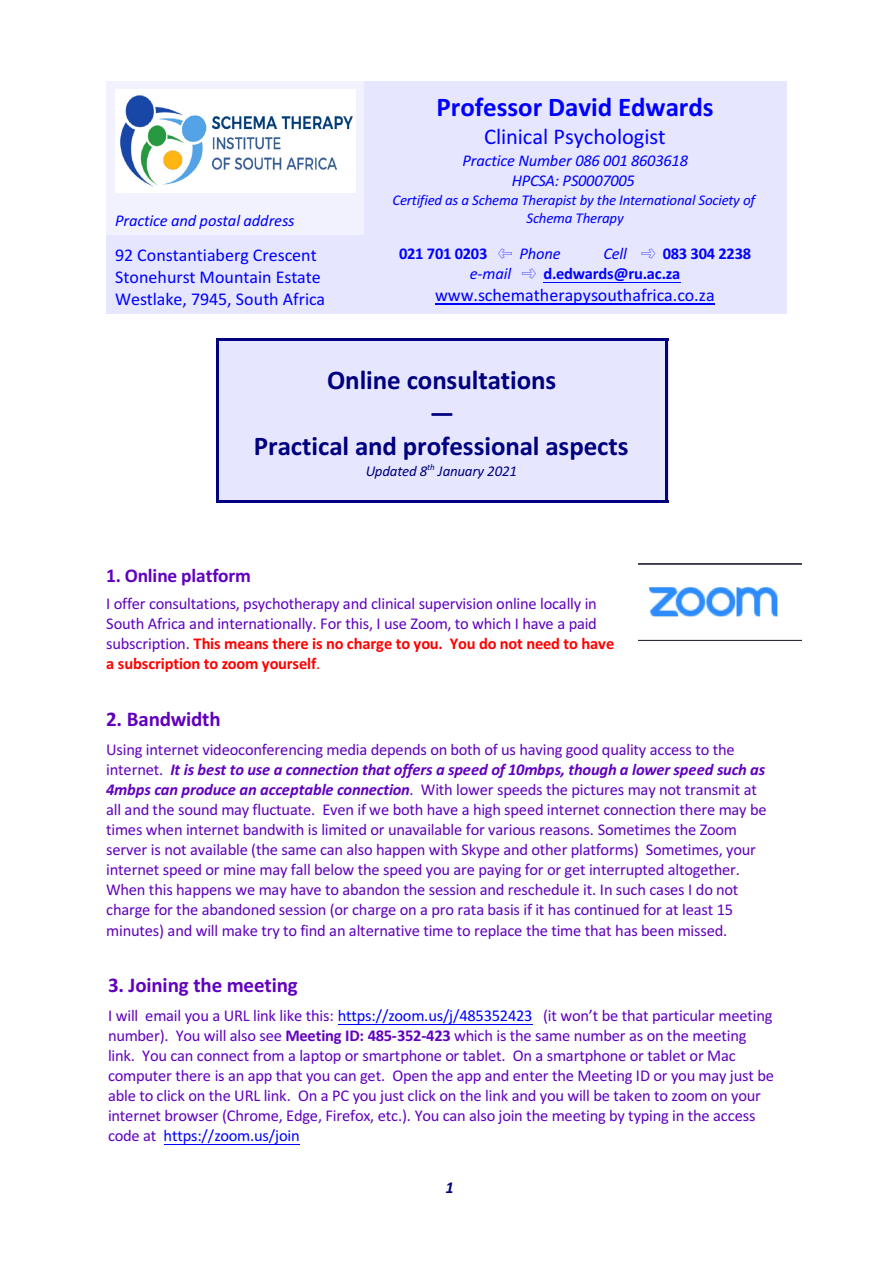
<style>
.page{position:relative;width:893px;height:1263px;background:#fff}
.page>*{position:absolute;margin:0;border:0;box-sizing:border-box;transform-origin:0 0}
.t1{font:700 27px/33px "Calibri";letter-spacing:-.005em;color:#000080;text-align:center}
.t2{font:700 27px "Calibri";color:#00f}
.t3{font:22.5px "Calibri";letter-spacing:-.005em;color:#00f}
.t4{font:700 21px "Calibri";letter-spacing:-.01em;color:#6100bf}
.t5{font:700 19.5px "Calibri";letter-spacing:-.01em;color:#6100bf}
.t6{font:18px/21.9px "Calibri";color:#00f}
.t7{font:16.5px/20.1px "Calibri";letter-spacing:-.01em;color:#6100bf}
.t8{font:italic 16.5px/20.1px "Calibri";letter-spacing:-.01em;color:#00f;text-align:center}
.t9{font:700 16.5px "Calibri";letter-spacing:-.015em;color:#00f}
.t10{font:italic 700 16.5px "Calibri";color:#000080}
.t11{font:italic 15px/18.3px "Calibri";letter-spacing:-.015em;color:#00f;text-align:center}
.t12{font:italic 15px "Calibri";letter-spacing:-.015em;color:#000080}
.s1{font-weight:700;color:#f00}
.s2{color:#f00}
.s3{font-weight:700;font-style:italic}
.s4{color:#00f}
.s5{font-weight:700}
</style>
<div class="page">
<div style="left:106px;top:81px;width:258px;height:154px;background:#f2f2ff"></div>
<div style="left:364px;top:81px;width:422px;height:154px;background:#e6e6ff"></div>
<div style="left:106px;top:235px;width:258px;height:78px;background:#e6e6ff"></div>
<div style="left:364px;top:235px;width:422px;height:78px;background:#e6e6ff"></div>
<div style="left:216px;top:339px;width:452px;height:163px;background:#e6e6ff"></div>
<hr style="left:216px;top:339px;width:2px;height:163px;background:#000080">
<hr style="left:666px;top:339px;width:2px;height:163px;background:#000080">
<hr style="left:216px;top:339px;width:452px;height:2px;background:#000080">
<hr style="left:216px;top:500px;width:452px;height:2px;background:#000080">
<img style="left:115px;top:90px;width:241px;height:103px">
<img style="left:639px;top:564px;width:162px;height:77px">
<hr style="left:543px;top:282px;width:137px;height:1px;background:#00f">
<hr style="left:435px;top:303px;width:280px;height:2px;background:#00f">
<hr style="left:338px;top:1023px;width:194px;height:1px;background:#00f">
<hr style="left:164px;top:1144px;width:135px;height:1px;background:#00f">
<p class="t8" style="left:115px;top:212px;width:181px">Practice and postal address</p>
<h1 class="t2" style="left:436px;top:96px;width:278px">Professor David Edwards</h1>
<h2 class="t3" style="left:484px;top:127px;width:183px">Clinical Psychologist</h2>
<p class="t8" style="left:463px;top:152px;width:227px">Practice Number 086 001 8603618<br>HPCSA: PS0007005</p>
<p class="t11" style="left:392px;top:192px;width:364px">Certified as a Schema Therapist by the International Society of<br>Schema Therapy</p>
<p class="t6" style="left:115px;top:245px;width:212px">92 Constantiaberg Crescent<br>Stonehurst Mountain Estate<br>Westlake, 7945, South Africa</p>
<p class="t9" style="left:399px;top:247px;width:90px">021 701 0203</p>
<p class="t8" style="left:519px;top:245px;width:43px">Phone</p>
<p class="t8" style="left:603px;top:245px;width:25px">Cell</p>
<p class="t9" style="left:663px;top:247px;width:90px">083 304 2238</p>
<p class="t8" style="left:470px;top:265px;width:43px">e-mail</p>
<p class="t9" style="left:543px;top:267px;width:138px">d.edwards@ru.ac.za</p>
<p class="t6" style="left:435px;top:286px;width:281px">www.schematherapysouthafrica.co.za</p>
<h1 class="t1" style="left:254px;top:365px;width:376px">Online consultations<br>—<br>Practical and professional aspects</h1>
<p class="t12" style="left:366px;top:465px;width:153px">Updated 8<sup>th</sup> January 2021</p>
<p class="t5" style="left:106px;top:567px;width:146px">1. Online platform</p>
<p class="t7" style="left:106px;top:595px;width:510px">I offer consultations, psychotherapy and clinical supervision online locally in South Africa and internationally. For this, I use Zoom, to which I have a paid subscription. <span class="s1">This means there is no charge to you. You do not need to have a subscription to zoom yourself</span><span class="s2">.</span></p>
<p class="t4" style="left:106px;top:710px;width:116px">2. Bandwidth</p>
<p class="t7" style="left:106px;top:741px;width:662px">Using internet videoconferencing media depends on both of us having good quality access to the internet. <span class="s3">It is best to use a connection that offers a speed of 10mbps, though a lower speed such as 4mbps can produce an acceptable connection</span>. With lower speeds the pictures may not transmit at all and the sound may fluctuate. Even if we both have a high speed internet connection there may be times when internet bandwith is limited or unavailable for various reasons. Sometimes the Zoom server is not available (the same can also happen with Skype and other platforms) Sometimes, your internet speed or mine may fall below the speed you are paying for or get interrupted altogether.<br>When this happens we may have to abandon the session and reschedule it. In such cases I do not charge for the abandoned session (or charge on a pro rata basis if it has continued for at least 15 minutes) and will make try to find an alternative time to replace the time that has been missed.</p>
<p class="t4" style="left:108px;top:976px;width:191px">3. Joining the meeting</p>
<p class="t7" style="left:108px;top:1007px;width:667px">I will email you a URL link like this: <span class="s4">https://zoom.us/j/485352423</span> (it won’t be that particular meeting number). You will also see <span class="s5">Meeting ID: 485-352-423</span> which is the same number as on the meeting link. You can connect from a laptop or smartphone or tablet. On a smartphone or tablet or Mac computer there is an app that you can get. Open the app and enter the Meeting ID or you may just be able to click on the URL link. On a PC you just click on the link and you will be taken to zoom on your internet browser (Chrome, Edge, Firefox, etc.). You can also join the meeting by typing in the access code at <span class="s4">https://zoom.us/join</span></p>
<p class="t10" style="left:446px;top:1180px;width:10px">1</p>
</div>
